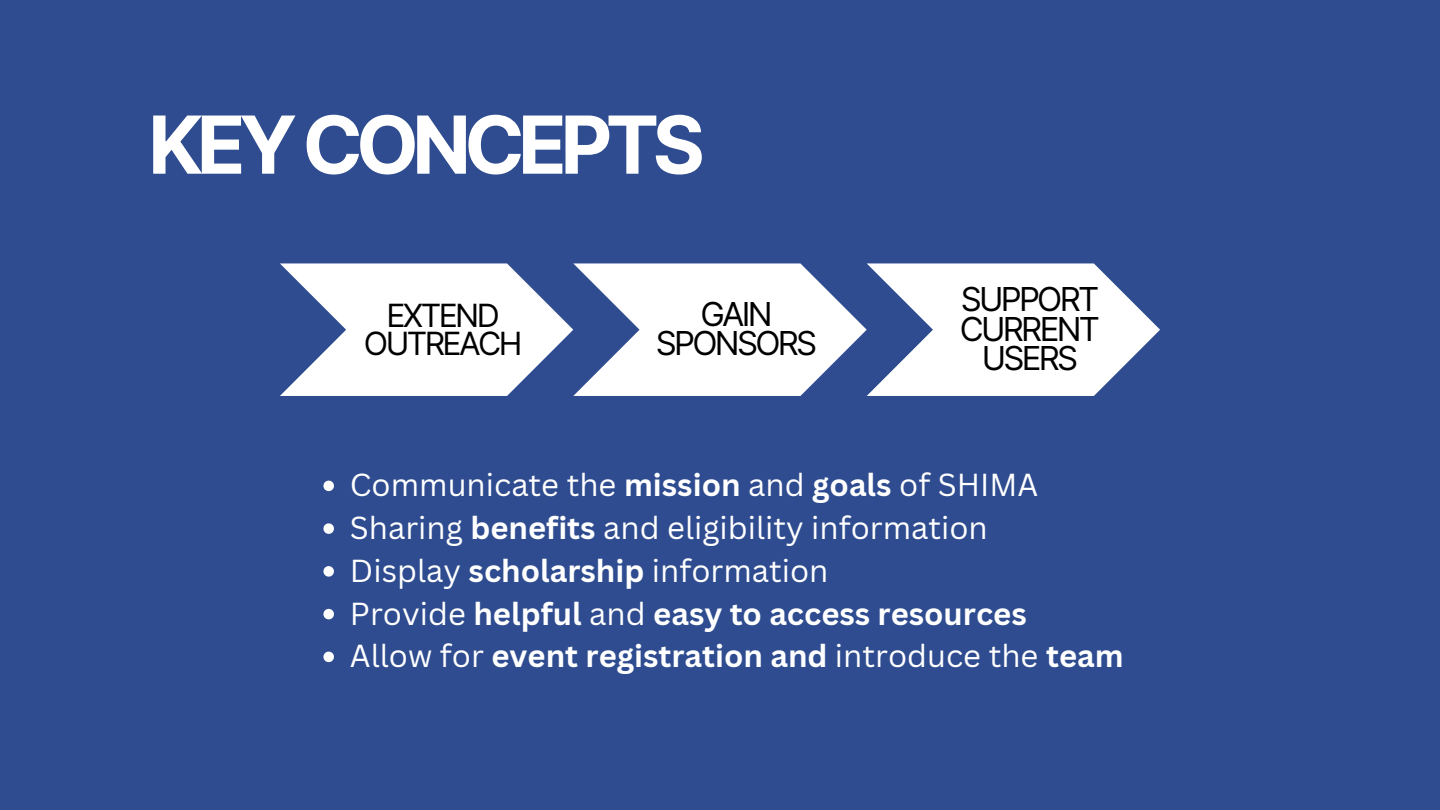
<style>
.page{position:relative;width:1440px;height:810px;background:#2e4c8f}
.page>*{position:absolute;margin:0;border:0;box-sizing:border-box;transform-origin:0 0}
.t1{font:700 80px "Inter";letter-spacing:-.08em;color:#fff}
.t2{font:33px/29.2px "Inter";letter-spacing:-.08em;color:#000;text-align:center}
.t3{font:32px/27.8px "Inter";letter-spacing:-.08em;color:#000;text-align:center}
.t4{font:31px "Canva Sans";color:#fff}
.t5{font:700 31px "Canva Sans";color:#fff}
.s1{font-weight:700}
.s2{font-weight:400}
</style>
<div class="page">
<svg style="left:323px;top:481px;width:11px;height:10px"></svg>
<svg style="left:323px;top:523px;width:11px;height:11px"></svg>
<svg style="left:323px;top:566px;width:11px;height:11px"></svg>
<svg style="left:323px;top:609px;width:11px;height:10px"></svg>
<svg style="left:323px;top:652px;width:11px;height:10px"></svg>
<svg style="left:280px;top:263px;width:880px;height:133px"></svg>
<h2 class="t1" style="left:148px;top:97px;width:558px">KEYCONCEPTS</h2>
<h1 class="t3" style="left:364px;top:302px;width:160px">EXTEND<br>OUTREACH</h1>
<p class="t2" style="left:656px;top:299px;width:163px">GAIN<br>SPONSORS</p>
<p class="t2" style="left:960px;top:285px;width:142px">SUPPORT<br>CURRENT<br>USERS</p>
<h2 class="t4" style="left:350px;top:463px;width:690px">Communicate the <span class="s1">mission</span> and <span class="s1">goals</span> of SHIMA</h2>
<h2 class="t4" style="left:350px;top:506px;width:639px">Sharing <span class="s1">benefits</span> and eligibility information</h2>
<p class="t4" style="left:350px;top:549px;width:480px">Display <span class="s1">scholarship</span> information</p>
<p class="t5" style="left:350px;top:592px;width:678px"><span class="s2">Provide</span> helpful <span class="s2">and</span> easy to access resources</p>
<p class="t5" style="left:350px;top:634px;width:775px"><span class="s2">Allow for</span> event registration and <span class="s2">introduce the</span> team</p>
</div>
